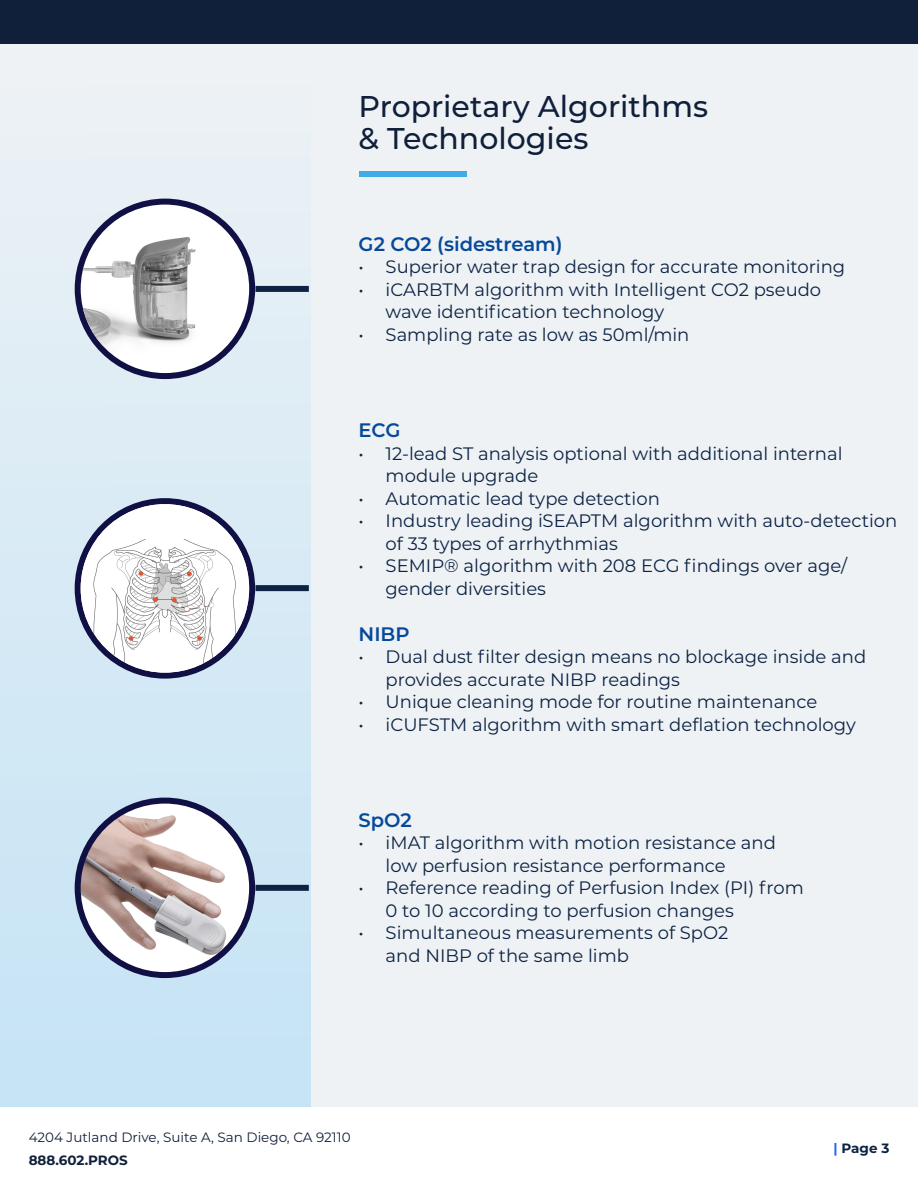
<style>
.page{position:relative;width:918px;height:1188px;background:#fff}
.page>*{position:absolute;margin:0;border:0;box-sizing:border-box;transform-origin:0 0}
.t1{font:500 30px/31.5px "Montserrat";color:#10203a}
.t2{font:600 19.5px "Montserrat";color:#05499b}
.t3{font:18px/22.5px "Montserrat";color:#0c2344}
.t4{font:13.5px "Montserrat";color:#10203a}
.t5{font:700 13.5px "Montserrat";color:#10203a}
.t6{font:700 13.5px "Montserrat";color:#0c2344}
.s1{color:#2561ff}
</style>
<div class="page">
<div style="left:0;top:0;width:918px;height:1106px;background:#eef2f5"></div>
<div style="left:0;top:3px;width:310px;height:1103px;background:linear-gradient(to bottom,#edf1f3,#c5e4f6)"></div>
<div style="left:0;top:0;width:918px;height:43px;background:#10203a"></div>
<div style="left:359px;top:171px;width:108px;height:5px;background:#41abe6"></div>
<svg style="left:75px;top:798px;width:180px;height:180px;background:#c0bdc3"></svg>
<svg style="left:75px;top:199px;width:180px;height:180px"></svg>
<img style="left:81px;top:210px;width:145px;height:163px">
<svg style="left:75px;top:498px;width:180px;height:181px;background:#a6b4c9"></svg>
<img style="left:81px;top:539px;width:168px;height:134px">
<svg style="left:81px;top:504px;width:168px;height:35px;background:#d6dbe4"></svg>
<div style="left:256px;top:286px;width:53px;height:6px;background:#0c2344"></div>
<div style="left:256px;top:585px;width:53px;height:6px;background:#0c2344"></div>
<div style="left:256px;top:885px;width:53px;height:6px;background:#0c2344"></div>
<h1 class="t1" style="left:359px;top:89px;width:351px">Proprietary Algorithms &amp; Technologies</h1>
<p class="t2" style="left:359px;top:230px;width:205px">G2 CO2 (sidestream)</p>
<p class="t3" style="left:359px;top:255px;width:488px">• Superior water trap design for accurate monitoring</p>
<p class="t3" style="left:386px;top:278px;width:437px;text-indent:-27px">• iCARBTM algorithm with Intelligent CO2 pseudo wave identification technology</p>
<p class="t3" style="left:359px;top:323px;width:332px">• Sampling rate as low as 50ml/min</p>
<p class="t2" style="left:359px;top:416px;width:43px">ECG</p>
<p class="t3" style="left:386px;top:441px;width:458px;text-indent:-27px">• 12-lead ST analysis optional with additional internal module upgrade</p>
<p class="t3" style="left:359px;top:486px;width:303px">• Automatic lead type detection</p>
<p class="t3" style="left:386px;top:509px;width:513px;text-indent:-27px">• Industry leading iSEAPTM algorithm with auto-detection of 33 types of arrhythmias</p>
<p class="t3" style="left:386px;top:554px;width:463px;text-indent:-27px">• SEMIP® algorithm with 208 ECG findings over age/ gender diversities</p>
<p class="t2" style="left:359px;top:620px;width:53px">NIBP</p>
<p class="t3" style="left:386px;top:645px;width:482px;text-indent:-27px">• Dual dust filter design means no blockage inside and provides accurate NIBP readings</p>
<p class="t3" style="left:359px;top:690px;width:460px">• Unique cleaning mode for routine maintenance</p>
<p class="t3" style="left:359px;top:712px;width:499px">• iCUFSTM algorithm with smart deflation technology</p>
<p class="t2" style="left:359px;top:806px;width:55px">SpO2</p>
<p class="t3" style="left:386px;top:831px;width:392px;text-indent:-27px">• iMAT algorithm with motion resistance and low perfusion resistance performance</p>
<p class="t3" style="left:386px;top:876px;width:420px;text-indent:-27px">• Reference reading of Perfusion Index (PI) from<br>0 to 10 according to perfusion changes</p>
<p class="t3" style="left:386px;top:921px;width:344px;text-indent:-27px">• Simultaneous measurements of SpO2 and NIBP of the same limb</p>
<p class="t4" style="left:29px;top:1128px;width:323px">4204 Jutland Drive, Suite A, San Diego, CA 92110</p>
<p class="t5" style="left:29px;top:1150px;width:101px">888.602.PROS</p>
<p class="t6" style="left:833px;top:1139px;width:57px"><span class="s1">|</span> Page 3</p>
</div>
